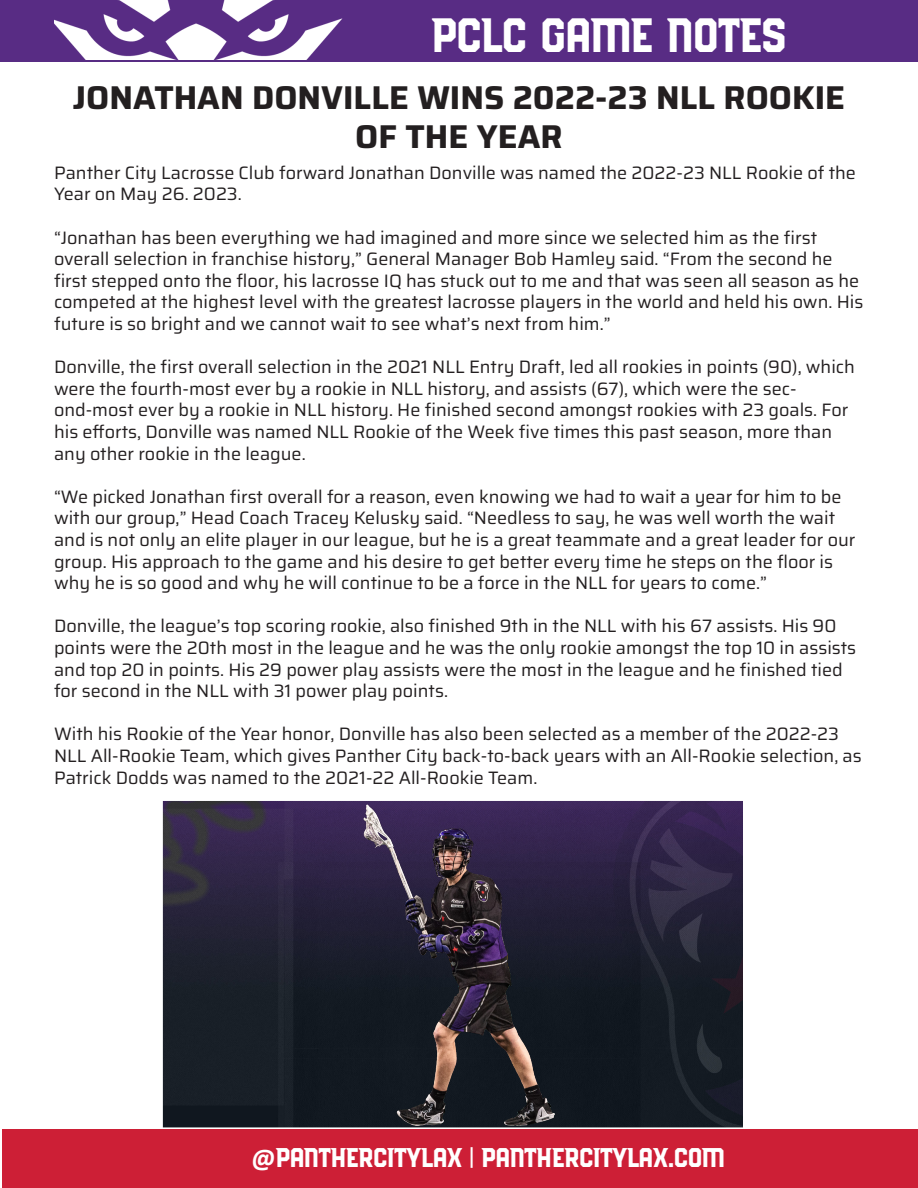
<style>
.page{position:relative;width:918px;height:1188px;background:#fff}
.page>*{position:absolute;margin:0;border:0;box-sizing:border-box;transform-origin:0 0}
.t1{font:48px "PCBLOCK Regular";color:#fff}
.t2{font:100 33px/39.6px "Saira";color:#231f20;text-align:center}
.t3{font:27px "PCBLOCK Regular";color:#fff}
.t4{font:100 18px/21.6px "Saira";color:#231f20}
.s1{font-family:"Calibri";font-weight:700}
.s2{font-family:"Morganite";font-weight:700}
</style>
<div class="page">
<div style="left:0;top:2px;width:918px;height:60px;background:#582c84"></div>
<div style="left:0;top:0;width:918px;height:59px;background:#582c84"></div>
<img style="left:54px;top:0;width:289px;height:60px">
<img style="left:162px;top:801px;width:581px;height:327px">
<img style="left:364px;top:805px;width:190px;height:321px">
<div style="left:2px;top:1129px;width:916px;height:59px;background:#cd1f36"></div>
<p class="t1" style="left:431px;top:14px;width:356px">PCLC GAME NOTES</p>
<p class="t2" style="left:73px;top:76px;width:774px">JONATHAN DONVILLE WINS 2022-23 NLL ROOKIE<br>OF THE YEAR</p>
<p class="t4" style="left:54px;top:161px;width:804px">Panther City Lacrosse Club forward Jonathan Donville was named the 2022-23 NLL Rookie of the<br>Year on May 26. 2023.</p>
<p class="t4" style="left:54px;top:226px;width:811px">“Jonathan has been everything we had imagined and more since we selected him as the first overall selection in franchise history,” General Manager Bob Hamley said. “From the second he first stepped onto the floor, his lacrosse IQ has stuck out to me and that was seen all season as he competed at the highest level with the greatest lacrosse players in the world and held his own. His future is so bright and we cannot wait to see what’s next from him.”</p>
<p class="t4" style="left:54px;top:356px;width:803px">Donville, the first overall selection in the 2021 NLL Entry Draft, led all rookies in points (90), which were the fourth-most ever by a rookie in NLL history, and assists (67), which were the sec&shy;ond-most ever by a rookie in NLL history. He finished second amongst rookies with 23 goals. For his efforts, Donville was named NLL Rookie of the Week five times this past season, more than any other rookie in the league.</p>
<p class="t4" style="left:54px;top:485px;width:803px">“We picked Jonathan first overall for a reason, even knowing we had to wait a year for him to be with our group,” Head Coach Tracey Kelusky said. “Needless to say, he was well worth the wait and is not only an elite player in our league, but he is a great teammate and a great leader for our group. His approach to the game and his desire to get better every time he steps on the floor is why he is so good and why he will continue to be a force in the NLL for years to come.”</p>
<p class="t4" style="left:54px;top:615px;width:804px">Donville, the league’s top scoring rookie, also finished 9th in the NLL with his 67 assists. His 90 points were the 20th most in the league and he was the only rookie amongst the top 10 in assists and top 20 in points. His 29 power play assists were the most in the league and he finished tied for second in the NLL with 31 power play points.</p>
<p class="t4" style="left:54px;top:723px;width:809px">With his Rookie of the Year honor, Donville has also been selected as a member of the 2022-23<br>NLL All-Rookie Team, which gives Panther City back-to-back years with an All-Rookie selection, as<br>Patrick Dodds was named to the 2021-22 All-Rookie Team.</p>
<p class="t3" style="left:251px;top:1146px;width:39px"><span class="s1">@</span>PANTHERCITYLA</p>
<p class="t3" style="left:447px;top:1146px;width:49px">X <span class="s2">|</span> PANTHERCITYLA</p>
<p class="t3" style="left:653px;top:1146px;width:73px">X.COM</p>
</div>
